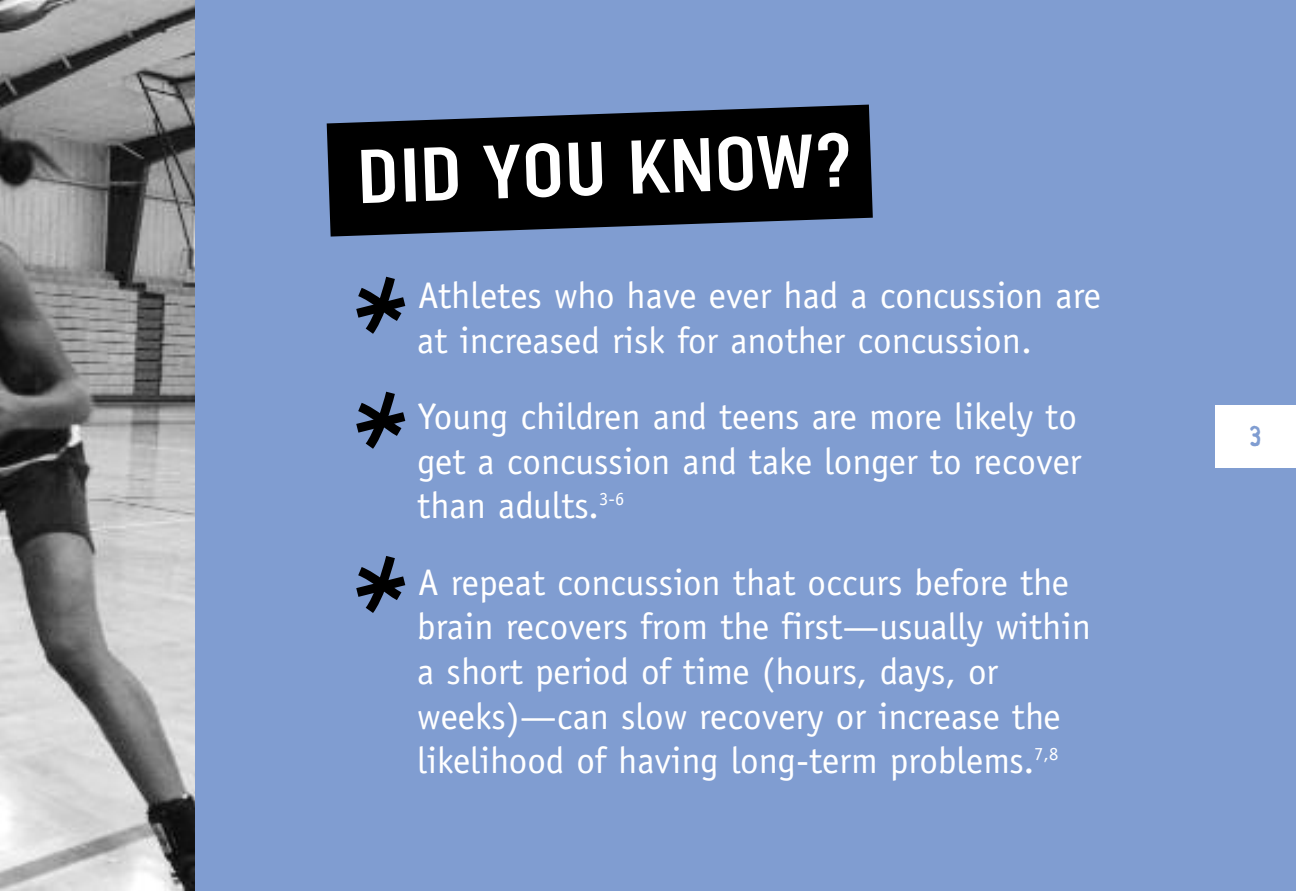
<style>
.page{position:relative;width:1296px;height:891px;background:#fff}
.page>*{position:absolute;margin:0;border:0;box-sizing:border-box;transform-origin:0 0}
.t1{font:76.73px "Linotype Ordinar";color:#fff}
.t2{font:37.12px/44.6px "Officina Sans";color:#fff}
.t3{font:27px "Linotype Russisch Brot Eat";color:#809dd1}
</style>
<div class="page">
<div style="left:190px;top:0;width:1106px;height:891px;background:#809dd1"></div>
<div style="left:1215px;top:405px;width:81px;height:63px;background:#fff"></div>
<svg style="left:327px;top:105px;width:546px;height:132px;background:#13171f"></svg>
<svg style="left:356px;top:276px;width:50px;height:58px"></svg>
<svg style="left:356px;top:391px;width:50px;height:58px"></svg>
<svg style="left:356px;top:556px;width:50px;height:57px"></svg>
<svg style="left:0;top:0;width:194px;height:891px;background:#929292"></svg>
<h1 class="t1" style="left:357px;top:150px;width:497px;rotate:-2deg">DID YOU KNOW?</h1>
<p class="t2" style="left:417px;top:277px;width:685px">Athletes who have ever had a concussion are at increased risk for another concussion.</p>
<p class="t2" style="left:417px;top:398px;width:666px">Young children and teens are more likely to get a concussion and take longer to recover than adults.<sup>3-6</sup></p>
<p class="t2" style="left:417px;top:563px;width:675px">A repeat concussion that occurs before the brain recovers from the first—usually within a short period of time (hours, days, or weeks)—can slow recovery or increase the likelihood of having long-term problems.<sup>7,8</sup></p>
<p class="t3" style="left:1250px;top:426px;width:13px">3</p>
</div>
